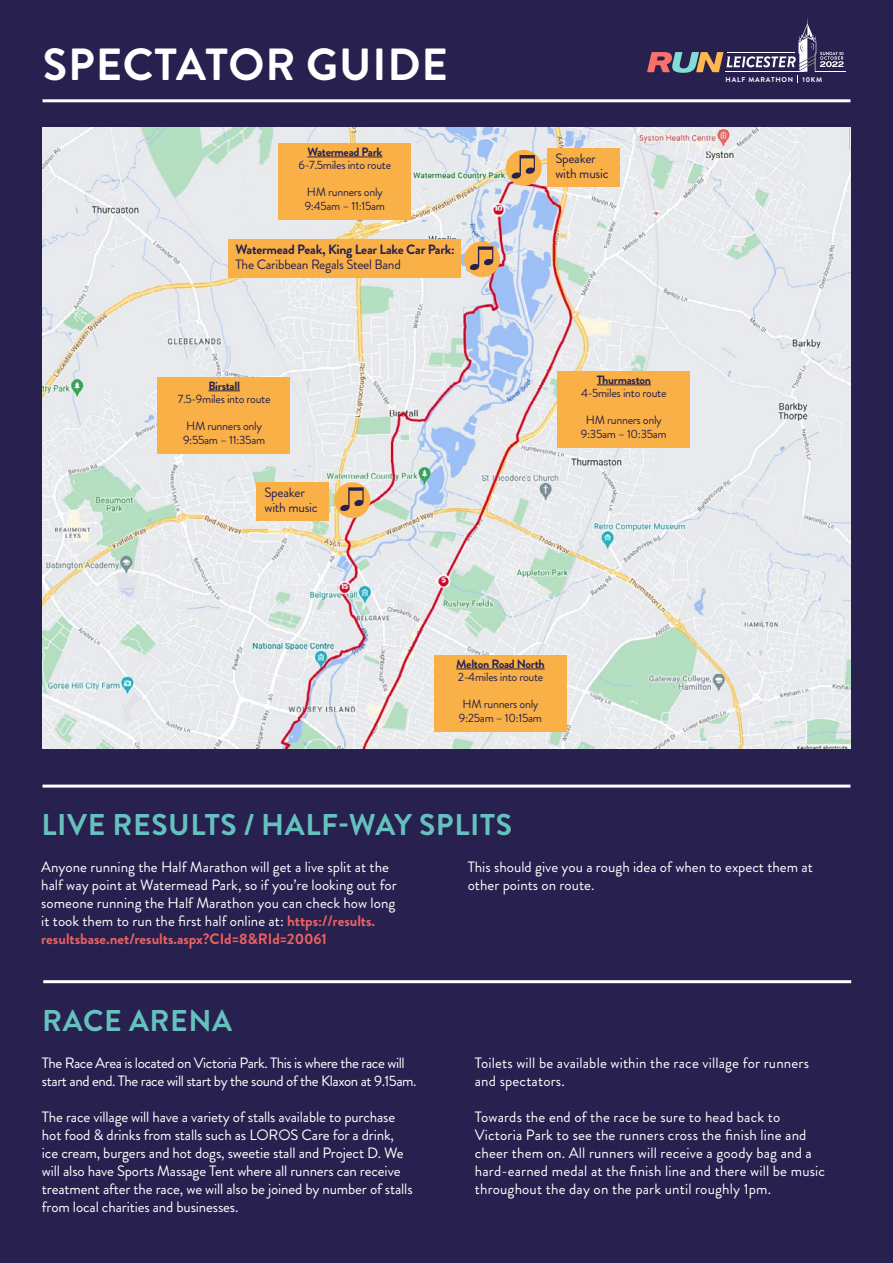
<style>
.page{position:relative;width:893px;height:1263px;background:#28204f}
.page>*{position:absolute;margin:0;border:0;box-sizing:border-box;transform-origin:0 0}
.t1{font:700 45px "Brandon Grotesque";letter-spacing:.02em;color:#fff}
.t2{font:700 30px "Brandon Grotesque";letter-spacing:.02em;color:#65c1be}
.t3{font:15px/18px "Brandon Grotesque";color:#fff}
.t4{font:15px/18px "Brandon Grotesque";letter-spacing:-.03em;color:#fff}
.t5{font:13.5px/15px "Brandon Grotesque";letter-spacing:-.02em;color:#28204f}
.t6{font:700 13.5px "Brandon Grotesque";letter-spacing:-.02em;color:#28204f}
.t7{font:12px/13.5px "Brandon Grotesque";letter-spacing:-.025em;color:#28204f}
.t8{font:700 12px "Brandon Grotesque";letter-spacing:-.025em;color:#28204f}
.t9{font:700 7.05px "Brandon Grotesque";letter-spacing:.105em;color:#fff}
.s1{font-weight:700;color:#eb6260}
</style>
<div class="page">
<hr style="left:815px;top:71px;width:30px;height:1px;background:#fff">
<svg style="left:647px;top:18px;width:197px;height:65px"></svg>
<hr style="left:43px;top:99px;width:807px;height:3px;background:#fff">
<hr style="left:43px;top:784px;width:807px;height:3px;background:#fff">
<img style="left:43px;top:128px;width:808px;height:620px">
<hr style="left:43px;top:980px;width:808px;height:3px;background:#fff">
<div style="left:557px;top:371px;width:133px;height:76px;background:#f8b047"></div>
<hr style="left:597px;top:385px;width:54px;height:1px;background:#28204f">
<div style="left:434px;top:655px;width:132px;height:76px;background:#f8b047"></div>
<hr style="left:456px;top:669px;width:89px;height:1px;background:#28204f">
<div style="left:157px;top:377px;width:133px;height:76px;background:#f8b047"></div>
<hr style="left:208px;top:391px;width:32px;height:1px;background:#28204f">
<div style="left:278px;top:143px;width:133px;height:76px;background:#f8b047"></div>
<hr style="left:307px;top:157px;width:75px;height:1px;background:#28204f">
<div style="left:464px;top:241px;width:36px;height:36px;background:#f8b047;border-radius:50%"></div>
<svg style="left:467px;top:246px;width:26px;height:25px"></svg>
<div style="left:228px;top:239px;width:232px;height:39px;background:#f8b047"></div>
<div style="left:506px;top:150px;width:36px;height:36px;background:#f8b047;border-radius:50%"></div>
<svg style="left:508px;top:155px;width:27px;height:24px"></svg>
<div style="left:548px;top:148px;width:72px;height:39px;background:#f8b047"></div>
<div style="left:334px;top:482px;width:36px;height:36px;background:#f8b047;border-radius:50%"></div>
<svg style="left:337px;top:487px;width:27px;height:24px"></svg>
<div style="left:257px;top:482px;width:72px;height:39px;background:#f8b047"></div>
<h1 class="t1" style="left:43px;top:33px;width:407px">SPECTATOR GUIDE</h1>
<p class="t8" style="left:307px;top:143px;width:77px">Watermead Park</p>
<p class="t7" style="left:299px;top:159px;width:94px">6-7.5miles into route</p>
<p class="t7" style="left:305px;top:186px;width:82px">HM runners only<br>9:45am – 11:15am</p>
<p class="t6" style="left:236px;top:240px;width:221px">Watermead Peak, King Lear Lake Car Park:</p>
<p class="t5" style="left:236px;top:257px;width:167px">The Caribbean Regals Steel Band</p>
<p class="t8" style="left:208px;top:377px;width:33px">Birstall</p>
<p class="t7" style="left:178px;top:392px;width:94px">7.5-9miles into route</p>
<p class="t7" style="left:183px;top:419px;width:84px">HM runners only<br>9:55am – 11:35am</p>
<p class="t5" style="left:264px;top:485px;width:55px">Speaker with music</p>
<p class="t5" style="left:555px;top:151px;width:55px">Speaker with music</p>
<p class="t8" style="left:597px;top:371px;width:56px">Thurmaston</p>
<p class="t7" style="left:581px;top:386px;width:87px">4-5miles into route</p>
<p class="t7" style="left:581px;top:413px;width:87px;text-align:center">HM runners only<br>9:35am – 10:35am</p>
<p class="t8" style="left:456px;top:655px;width:90px">Melton Road North</p>
<p class="t7" style="left:458px;top:670px;width:87px">2-4miles into route</p>
<p class="t7" style="left:459px;top:697px;width:85px">HM runners only<br>9:25am – 10:15am</p>
<p class="t9" style="left:726px;top:74px;width:69px">HALF MARATHON</p>
<p class="t9" style="left:802px;top:74px;width:21px">10KM</p>
<h2 class="t2" style="left:41px;top:804px;width:472px">LIVE RESULTS / HALF-WAY SPLITS</h2>
<p class="t3" style="left:468px;top:858px;width:347px">This should give you a rough idea of when to expect them at other points on route.</p>
<p class="t3" style="left:41px;top:858px;width:357px">Anyone running the Half Marathon will get a live split at the half way point at Watermead Park, so if you’re looking out for someone running the Half Marathon you can check how long it took them to run the first half online at: <span class="s1">https://results. resultsbase.net/results.aspx?CId=8&amp;RId=20061</span></p>
<h2 class="t2" style="left:42px;top:1000px;width:191px">RACE ARENA</h2>
<p class="t4" style="left:42px;top:1054px;width:376px">The Race Area is located on Victoria Park. This is where the race will start and end. The race will start by the sound of the Klaxon at 9.15am.</p>
<p class="t3" style="left:42px;top:1108px;width:372px">The race village will have a variety of stalls available to purchase hot food &amp; drinks from stalls such as LOROS Care for a drink, ice cream, burgers and hot dogs, sweetie stall and Project D. We will also have Sports Massage Tent where all runners can receive treatment after the race, we will also be joined by number of stalls from local charities and businesses.</p>
<p class="t3" style="left:475px;top:1054px;width:336px">Toilets will be available within the race village for runners and spectators.</p>
<p class="t3" style="left:475px;top:1108px;width:352px">Towards the end of the race be sure to head back to Victoria Park to see the runners cross the finish line and cheer them on. All runners will receive a goody bag and a hard-earned medal at the finish line and there will be music throughout the day on the park until roughly 1pm.</p>
</div>
